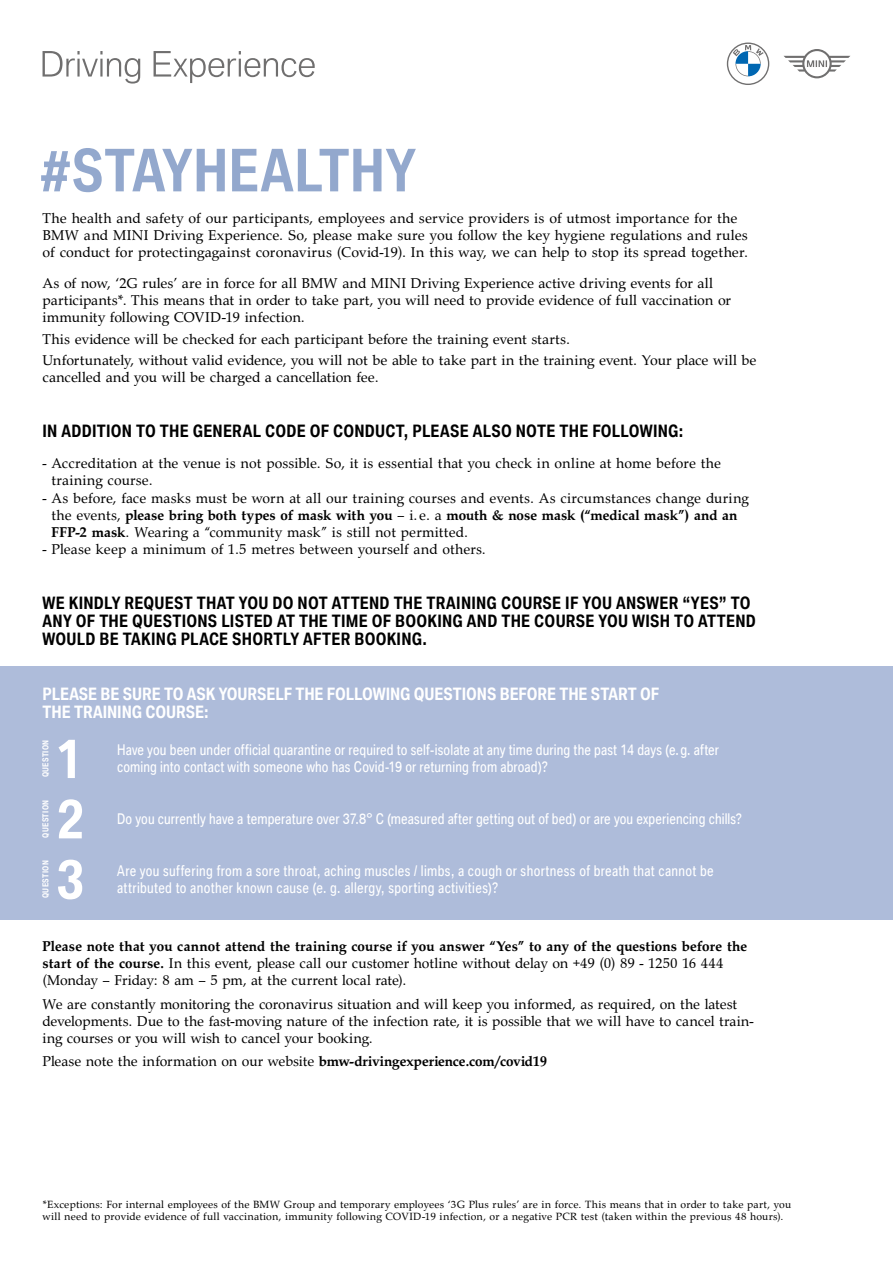
<style>
.page{position:relative;width:893px;height:1263px;background:#fff}
.page>*{position:absolute;margin:0;border:0;box-sizing:border-box;transform-origin:0 0}
.t1{font:700 56.4px "BMW Group Condensed";letter-spacing:-.005em;color:#93a8cd}
.t2{font:700 51.75px/60.3px "BMW Group Condensed";color:#fff}
.t3{font:700 16.5px/18px "BMW Group Condensed";letter-spacing:.005em;color:#000}
.t4{font:700 16.5px/18px "BMW Group Condensed";letter-spacing:-.015em;color:#fff}
.t5{font:14.25px/17.1px "BMW Group Serif";letter-spacing:.005em;color:#000}
.t6{font:14.25px/17.1px "BMW Group Condensed";letter-spacing:.005em;color:#fff}
.t7{font:10.5px/12.6px "BMW Group Serif";letter-spacing:.015em;color:#000}
.t8{font:700 7.95px "BMW Group Condensed";letter-spacing:.03em;color:#fff}
.s1{font-weight:700}
</style>
<div class="page">
<svg style="left:784px;top:49px;width:66px;height:29px"></svg>
<svg style="left:727px;top:43px;width:42px;height:42px"></svg>
<svg style="left:43px;top:51px;width:272px;height:33px"></svg>
<div style="left:0;top:666px;width:893px;height:254px;background:#aebcda"></div>
<h1 class="t1" style="left:40px;top:133px;width:378px">#STAYHEALTHY</h1>
<p class="t5" style="left:43px;top:208px;width:707px">The health and safety of our participants, employees and service providers is of utmost importance for the<br>BMW and MINI Driving Experience. So, please make sure you follow the key hygiene regulations and rules of conduct for protectingagainst coronavirus (Covid-19). In this way, we can help to stop its spread together.</p>
<p class="t5" style="left:43px;top:274px;width:690px">As of now, ‘2G rules’ are in force for all BMW and MINI Driving Experience active driving events for all participants*. This means that in order to take part, you will need to provide evidence of full vaccination or immunity following COVID-19 infection.</p>
<p class="t5" style="left:43px;top:327px;width:715px;line-height:21.3px">This evidence will be checked for each participant before the training event starts.<br>Unfortunately, without valid evidence, you will not be able to take part in the training event. Your place will be</p>
<p class="t5" style="left:43px;top:368px;width:338px">cancelled and you will be charged a cancellation fee.</p>
<p class="t3" style="left:43px;top:421px;width:642px">IN ADDITION TO THE GENERAL CODE OF CONDUCT, PLEASE ALSO NOTE THE FOLLOWING:</p>
<p class="t5" style="left:51px;top:454px;width:671px;text-indent:-9px">- Accreditation at the venue is not possible. So, it is essential that you check in online at home before the training course.</p>
<p class="t5" style="left:51px;top:488px;width:699px;text-indent:-9px">- As before, face masks must be worn at all our training courses and events. As circumstances change during the events, <span class="s1">please bring both types of mask with you</span> – i. e. a <span class="s1">mouth &amp; nose mask (“medical mask”) and an<br>FFP-2 mask</span>. Wearing a “community mask” is still not permitted.</p>
<p class="t5" style="left:43px;top:539px;width:445px">- Please keep a minimum of 1.5 metres between yourself and others.</p>
<p class="t3" style="left:43px;top:593px;width:715px">WE KINDLY REQUEST THAT YOU DO NOT ATTEND THE TRAINING COURSE IF YOU ANSWER “YES” TO<br>ANY OF THE QUESTIONS LISTED AT THE TIME OF BOOKING AND THE COURSE YOU WISH TO ATTEND<br>WOULD BE TAKING PLACE SHORTLY AFTER BOOKING.</p>
<p class="t4" style="left:43px;top:684px;width:618px">PLEASE BE SURE TO ASK YOURSELF THE FOLLOWING QUESTIONS BEFORE THE START OF<br>THE TRAINING COURSE:</p>
<p class="t8" style="left:40px;top:777px;width:39px;rotate:-90deg">QUESTION</p>
<h2 class="t2" style="left:56px;top:727px;width:30px">1</h2>
<p class="t8" style="left:40px;top:838px;width:39px;rotate:-90deg">QUESTION</p>
<p class="t8" style="left:40px;top:898px;width:39px;rotate:-90deg">QUESTION</p>
<h2 class="t2" style="left:57px;top:787px;width:30px">2<br>3</h2>
<p class="t6" style="left:117px;top:741px;width:603px">Have you been under official quarantine or required to self-isolate at any time during the past 14 days (e.g. after coming into contact with someone who has Covid-19 or returning from abroad)?</p>
<p class="t6" style="left:117px;top:810px;width:627px">Do you currently have a temperature over 37.8° C (measured after getting out of bed) or are you experiencing chills?</p>
<p class="t6" style="left:117px;top:862px;width:598px">Are you suffering from a sore throat, aching muscles / limbs, a cough or shortness of breath that cannot be attributed to another known cause (e. g. allergy, sporting activities)?</p>
<p class="t5" style="left:43px;top:937px;width:706px"><span class="s1">Please note that you cannot attend the training course if you answer “Yes” to any of the questions before the start of the course.</span> In this event, please call our customer hotline without delay on +49 (0) 89 - 1250 16 444 (Monday – Friday: 8 am – 5 pm, at the current local rate).</p>
<p class="t5" style="left:43px;top:994px;width:713px">We are constantly monitoring the coronavirus situation and will keep you informed, as required, on the latest developments. Due to the fast-moving nature of the infection rate, it is possible that we will have to cancel train&shy;ing courses or you will wish to cancel your booking.</p>
<p class="t5" style="left:43px;top:1052px;width:506px">Please note the information on our website <span class="s1">bmw-drivingexperience.com/covid19</span></p>
<p class="t7" style="left:43px;top:1197px;width:750px">*Exceptions: For internal employees of the BMW Group and temporary employees ‘3G Plus rules’ are in force. This means that in order to take part, you will need to provide evidence of full vaccination, immunity following COVID-19 infection, or a negative PCR test (taken within the previous 48 hours).</p>
</div>
